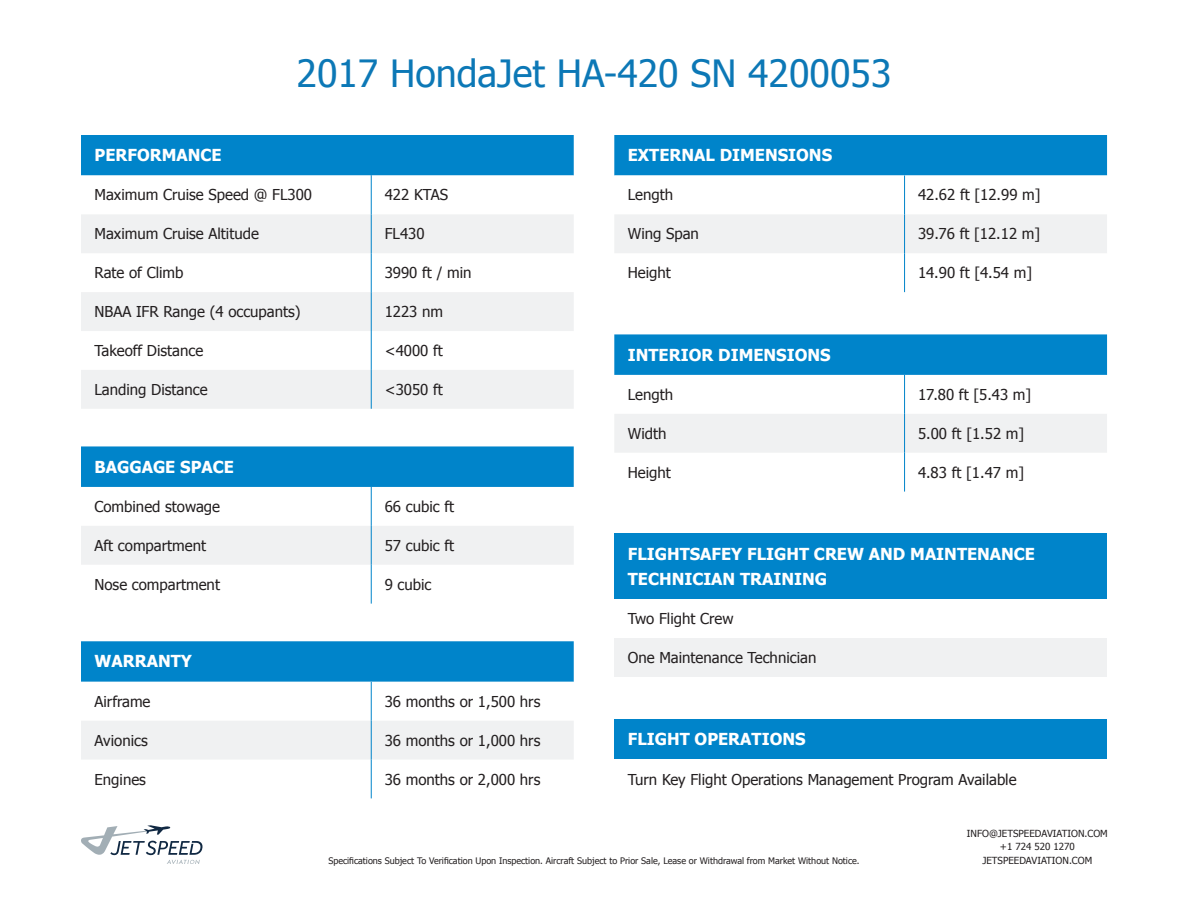
<style>
.page{position:relative;width:1188px;height:918px;background:#fff}
.page>*{position:absolute;margin:0;border:0;box-sizing:border-box;transform-origin:0 0}
.t1{font:37.5px "Tahoma";color:#0c78b6}
.t2{font:700 16.5px "Tahoma";color:#fff}
.t3{font:15px "Tahoma";color:#231f20}
.t4{font:9.75px/13.5px "Tahoma";color:#231f20;text-align:center}
.t5{font:9px "Tahoma";color:#231f20}
</style>
<div class="page">
<svg style="left:81px;top:825px;width:121px;height:39px"></svg>
<div style="left:81px;top:135px;width:493px;height:41px;background:#0084ca"></div>
<svg style="left:81px;top:214px;width:493px;height:195px;fill:#f0f1f2"></svg>
<hr style="left:371px;top:135px;width:1px;height:41px;background:#0084ca">
<hr style="left:371px;top:176px;width:1px;height:38px;background:#0084ca">
<hr style="left:371px;top:214px;width:1px;height:39px;background:#0084ca">
<hr style="left:371px;top:253px;width:1px;height:39px;background:#0084ca">
<hr style="left:371px;top:292px;width:1px;height:39px;background:#0084ca">
<hr style="left:371px;top:331px;width:1px;height:39px;background:#0084ca">
<hr style="left:371px;top:370px;width:1px;height:39px;background:#0084ca">
<div style="left:614px;top:534px;width:493px;height:65px;background:#0084ca"></div>
<div style="left:614px;top:638px;width:493px;height:39px;background:#f0f1f2"></div>
<div style="left:614px;top:135px;width:493px;height:41px;background:#0084ca"></div>
<div style="left:614px;top:214px;width:493px;height:39px;background:#f0f1f2"></div>
<hr style="left:904px;top:176px;width:1px;height:38px;background:#0084ca">
<hr style="left:904px;top:214px;width:1px;height:39px;background:#0084ca">
<hr style="left:904px;top:253px;width:1px;height:39px;background:#0084ca">
<div style="left:614px;top:334px;width:493px;height:41px;background:#0084ca"></div>
<div style="left:614px;top:414px;width:493px;height:39px;background:#f0f1f2"></div>
<hr style="left:904px;top:375px;width:1px;height:39px;background:#0084ca">
<hr style="left:904px;top:414px;width:1px;height:39px;background:#0084ca">
<hr style="left:904px;top:453px;width:1px;height:39px;background:#0084ca">
<div style="left:81px;top:446px;width:493px;height:41px;background:#0084ca"></div>
<div style="left:81px;top:526px;width:493px;height:39px;background:#f0f1f2"></div>
<hr style="left:371px;top:487px;width:1px;height:39px;background:#0084ca">
<hr style="left:371px;top:526px;width:1px;height:39px;background:#0084ca">
<hr style="left:371px;top:565px;width:1px;height:39px;background:#0084ca">
<div style="left:81px;top:641px;width:493px;height:41px;background:#0084ca"></div>
<div style="left:81px;top:721px;width:493px;height:39px;background:#f0f1f2"></div>
<hr style="left:371px;top:682px;width:1px;height:39px;background:#0084ca">
<hr style="left:371px;top:721px;width:1px;height:39px;background:#0084ca">
<hr style="left:371px;top:760px;width:1px;height:38px;background:#0084ca">
<div style="left:614px;top:719px;width:493px;height:41px;background:#0084ca"></div>
<p class="t1" style="left:297px;top:48px;width:596px">2017 HondaJet HA-420 SN 4200053</p>
<p class="t2" style="left:94px;top:144px;width:129px">PERFORMANCE</p>
<p class="t3" style="left:94px;top:185px;width:219px">Maximum Cruise Speed @ FL300</p>
<p class="t3" style="left:385px;top:185px;width:65px">422 KTAS</p>
<p class="t3" style="left:94px;top:224px;width:166px">Maximum Cruise Altitude</p>
<p class="t3" style="left:385px;top:224px;width:41px">FL430</p>
<p class="t3" style="left:94px;top:263px;width:91px">Rate of Climb</p>
<p class="t3" style="left:385px;top:263px;width:88px">3990 ft / min</p>
<p class="t3" style="left:94px;top:302px;width:208px">NBAA IFR Range (4 occupants)</p>
<p class="t3" style="left:385px;top:302px;width:60px">1223 nm</p>
<p class="t3" style="left:94px;top:340px;width:110px">Takeoff Distance</p>
<p class="t3" style="left:385px;top:340px;width:60px">&lt;4000 ft</p>
<p class="t3" style="left:94px;top:379px;width:115px">Landing Distance</p>
<p class="t3" style="left:385px;top:379px;width:60px">&lt;3050 ft</p>
<p class="t2" style="left:628px;top:144px;width:206px">EXTERNAL DIMENSIONS</p>
<p class="t3" style="left:628px;top:185px;width:47px">Length</p>
<p class="t3" style="left:918px;top:185px;width:124px">42.62 ft [12.99 m]</p>
<p class="t3" style="left:628px;top:224px;width:73px">Wing Span</p>
<p class="t3" style="left:918px;top:224px;width:124px">39.76 ft [12.12 m]</p>
<p class="t3" style="left:628px;top:263px;width:45px">Height</p>
<p class="t3" style="left:918px;top:263px;width:116px">14.90 ft [4.54 m]</p>
<p class="t2" style="left:628px;top:343px;width:204px">INTERIOR DIMENSIONS</p>
<p class="t3" style="left:628px;top:384px;width:47px">Length</p>
<p class="t3" style="left:918px;top:384px;width:115px">17.80 ft [5.43 m]</p>
<p class="t3" style="left:628px;top:423px;width:40px">Width</p>
<p class="t3" style="left:918px;top:423px;width:108px">5.00 ft [1.52 m]</p>
<p class="t2" style="left:94px;top:455px;width:141px">BAGGAGE SPACE</p>
<p class="t3" style="left:628px;top:462px;width:45px">Height</p>
<p class="t3" style="left:918px;top:462px;width:108px">4.83 ft [1.47 m]</p>
<p class="t3" style="left:94px;top:496px;width:127px">Combined stowage</p>
<p class="t3" style="left:385px;top:496px;width:71px">66 cubic ft</p>
<p class="t3" style="left:94px;top:535px;width:113px">Aft compartment</p>
<p class="t3" style="left:385px;top:535px;width:71px">57 cubic ft</p>
<p class="t3" style="left:94px;top:574px;width:127px">Nose compartment</p>
<p class="t3" style="left:385px;top:574px;width:48px">9 cubic</p>
<p class="t2" style="left:628px;top:542px;width:409px">FLIGHTSAFEY FLIGHT CREW AND MAINTENANCE</p>
<p class="t2" style="left:628px;top:568px;width:201px">TECHNICIAN TRAINING</p>
<p class="t3" style="left:628px;top:608px;width:107px">Two Flight Crew</p>
<p class="t3" style="left:628px;top:647px;width:190px">One Maintenance Technician</p>
<p class="t2" style="left:94px;top:650px;width:99px">WARRANTY</p>
<p class="t3" style="left:94px;top:691px;width:58px">Airframe</p>
<p class="t3" style="left:385px;top:691px;width:157px">36 months or 1,500 hrs</p>
<p class="t3" style="left:94px;top:730px;width:55px">Avionics</p>
<p class="t3" style="left:385px;top:730px;width:157px">36 months or 1,000 hrs</p>
<p class="t3" style="left:94px;top:769px;width:53px">Engines</p>
<p class="t3" style="left:385px;top:769px;width:157px">36 months or 2,000 hrs</p>
<p class="t2" style="left:628px;top:728px;width:179px">FLIGHT OPERATIONS</p>
<p class="t3" style="left:628px;top:769px;width:390px">Turn Key Flight Operations Management Program Available</p>
<p class="t5" style="left:328px;top:854px;width:533px">Specifications Subject To Verification Upon Inspection. Aircraft Subject to Prior Sale, Lease or Withdrawal from Market Without Notice.</p>
<p class="t4" style="left:967px;top:826px;width:142px">INFO@JETSPEEDAVIATION.COM +1 724 520 1270<br>JETSPEEDAVIATION.COM</p>
</div>
